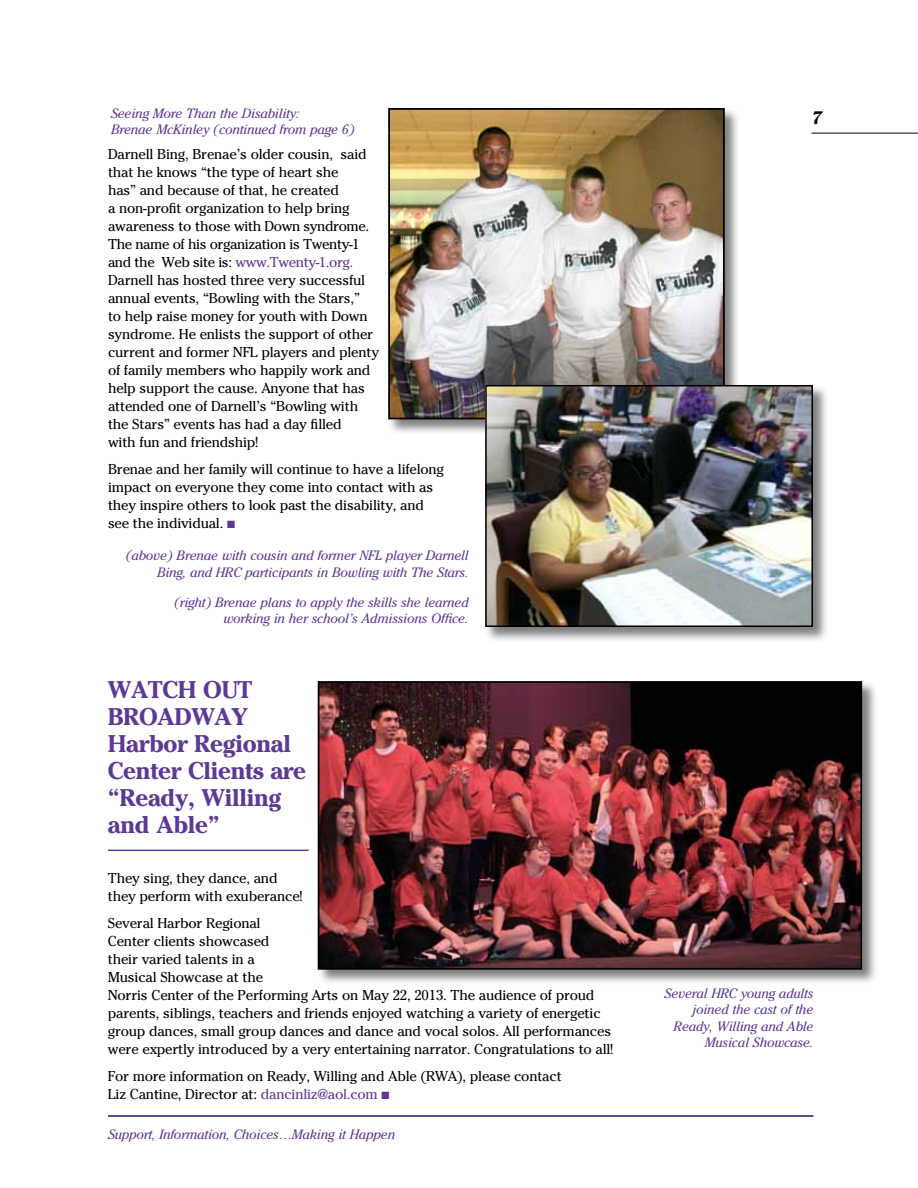
<style>
.page{position:relative;width:918px;height:1188px;background:#fff}
.page>*{position:absolute;margin:0;border:0;box-sizing:border-box;transform-origin:0 0}
.t1{font:700 24px/27px "Cheltenham Std";letter-spacing:-.015em;color:#5e3896}
.t2{font:italic 700 18px "Cheltenham Std";color:#000}
.t3{font:14.25px/18px "Cheltenham Std";letter-spacing:-.015em;color:#000}
.t4{font:italic 13.5px/16.5px "Cheltenham Std";letter-spacing:-.015em;color:#5e3896;text-align:right}
.s1{color:#5e3896}
</style>
<div class="page">
<hr style="left:812px;top:133px;width:106px;height:1px;background:#000">
<hr style="left:108px;top:1115px;width:705px;height:2px;background:#5e3896">
<hr style="left:108px;top:850px;width:201px;height:1px;background:#5e3896">
<div style="left:387px;top:107px;width:354px;height:328px;background:#000;opacity:.5"></div>
<img style="left:391px;top:111px;width:331px;height:305px">
<div style="left:388px;top:108px;width:337px;height:311px;border:2px solid #000"></div>
<div style="left:484px;top:384px;width:344px;height:259px;background:#000;opacity:.5"></div>
<img style="left:488px;top:388px;width:322px;height:236px">
<div style="left:485px;top:385px;width:328px;height:242px;border:2px solid #000"></div>
<div style="left:317px;top:680px;width:561px;height:305px;background:#000;opacity:.5"></div>
<img style="left:321px;top:684px;width:538px;height:283px">
<div style="left:318px;top:681px;width:544px;height:289px;border:2px solid #000"></div>
<p class="t4" style="left:111px;top:105px;width:245px;text-align:left">Seeing More Than the Disability:<br>Brenae McKinley (continued from page 6)</p>
<p class="t3" style="left:108px;top:145px;width:267px">Darnell Bing, Brenae’s older cousin, said that he knows “the type of heart she<br>has” and because of that, he created<br>a non-profit organization to help bring awareness to those with Down syndrome.<br>The name of his organization is Twenty-1 and the Web site is: <span class="s1">www.Twenty-1.org.<br></span>Darnell has hosted three very successful annual events, “Bowling with the Stars,” to help raise money for youth with Down syndrome. He enlists the support of other current and former NFL</p>
<p class="t3" style="left:108px;top:343px;width:273px;text-indent:154px">players and plenty of family members who happily work and help support the cause. Anyone that has attended one of Darnell’s “Bowling with the Stars” events has had a day filled<br>with fun and friendship!</p>
<p class="t3" style="left:108px;top:460px;width:338px">Brenae and her family will continue to have a lifelong impact on everyone they come into contact with as they inspire others to look past the disability, and see the individual. <span class="s1">■</span></p>
<p class="t4" style="left:126px;top:547px;width:344px">(above) Brenae with cousin and former NFL player Darnell<br>Bing, and HRC participants in Bowling with The Stars.</p>
<p class="t4" style="left:174px;top:594px;width:296px">(right) Brenae plans to apply the skills she learned working in her school’s Admissions Office.</p>
<h1 class="t1" style="left:108px;top:676px;width:200px">Watch out<br>Broadway<br>Harbor Regional<br>Center Clients are “Ready, Willing and Able”</h1>
<p class="t3" style="left:108px;top:869px;width:196px">They sing, they dance, and they perform with exuberance!</p>
<p class="t3" style="left:108px;top:914px;width:507px">Several Harbor Regional<br>Center clients showcased<br>their varied talents in a<br>Musical Showcase at the<br>Norris Center of the Performing Arts on May 22, 2013. The audience of proud parents, siblings, teachers and friends enjoyed watching a variety of energetic group dances, small group dances and dance and vocal solos. All performances were expertly introduced by a very entertaining narrator. Congratulations to all!</p>
<p class="t3" style="left:108px;top:1067px;width:456px">For more information on Ready, Willing and Able (RWA), please contact<br>Liz Cantine, Director at: <span class="s1">dancinliz@aol.com</span> <span class="s1">■</span></p>
<p class="t4" style="left:108px;top:1126px;width:289px">Support, Information, Choices…Making it Happen</p>
<p class="t2" style="left:812px;top:107px;width:12px">7</p>
<p class="t4" style="left:665px;top:985px;width:150px">Several HRC young adults joined the cast of the<br>Ready, Willing and Able<br>Musical Showcase.</p>
</div>
